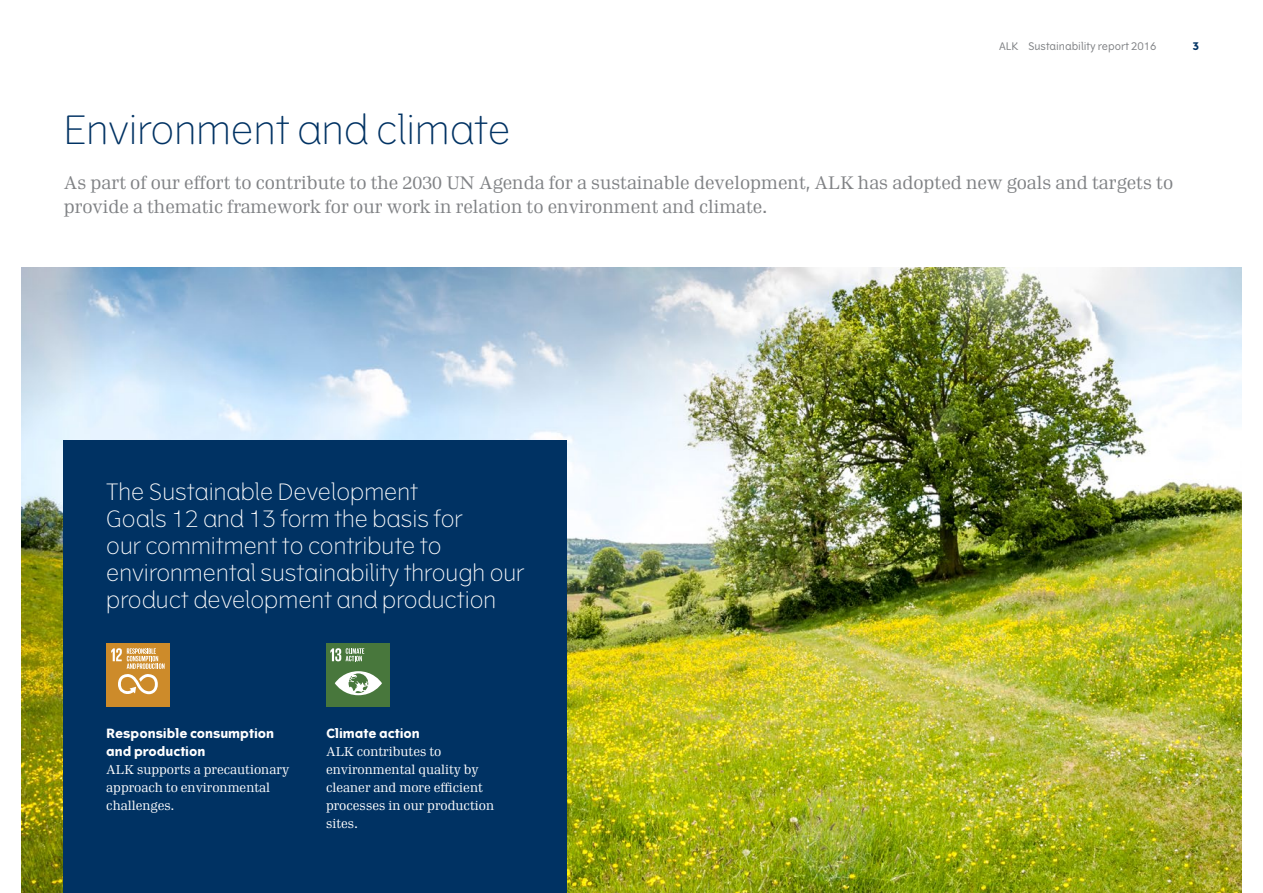
<style>
.page{position:relative;width:1263px;height:893px;background:#fff}
.page>*{position:absolute;margin:0;border:0;box-sizing:border-box;transform-origin:0 0}
.t1{font:300 39px "Vertigo";color:#003263}
.t2{font:300 22.5px/27px "Vertigo";color:#fff}
.t3{font:18px/24px "Seven Serif";color:#808285}
.t4{font:12.75px/18px "Seven Serif";color:#fff}
.t5{font:700 12.75px/18px "Vertigo";color:#fff}
.t6{font:10.5px "Vertigo";color:#808285}
.t7{font:700 10.5px "Vertigo";color:#003263}
</style>
<div class="page">
<img style="left:21px;top:268px;width:1221px;height:625px">
<div style="left:64px;top:440px;width:503px;height:453px;background:#003263"></div>
<div style="left:106px;top:643px;width:64px;height:64px;background:#cd8b2a"></div>
<svg style="left:111px;top:648px;width:54px;height:47px"></svg>
<div style="left:326px;top:643px;width:64px;height:64px;background:#48773c"></div>
<svg style="left:335px;top:671px;width:47px;height:24px"></svg>
<svg style="left:330px;top:648px;width:34px;height:13px"></svg>
<p class="t6" style="left:999px;top:41px;width:159px">ALK Sustainability report 2016</p>
<p class="t7" style="left:1193px;top:40px;width:8px">3</p>
<h1 class="t1" style="left:64px;top:107px;width:448px">Environment and climate</h1>
<p class="t3" style="left:64px;top:171px;width:1111px">As part of our effort to contribute to the 2030 UN Agenda for a sustainable development, ALK has adopted new goals and targets to provide a thematic framework for our work in relation to environment and climate.</p>
<p class="t2" style="left:106px;top:478px;width:420px">The Sustainable Development<br>Goals 12 and 13 form the basis for<br>our commitment to contribute to environmental sustainability through our product development and production</p>
<p class="t5" style="left:106px;top:724px;width:169px">Responsible consumption and production</p>
<p class="t4" style="left:106px;top:760px;width:185px">ALK supports a precautionary approach to environmental challenges.</p>
<p class="t5" style="left:326px;top:724px;width:95px">Climate action</p>
<p class="t4" style="left:326px;top:742px;width:170px">ALK contributes to environmental quality by cleaner and more efficient processes in our production sites.</p>
</div>
